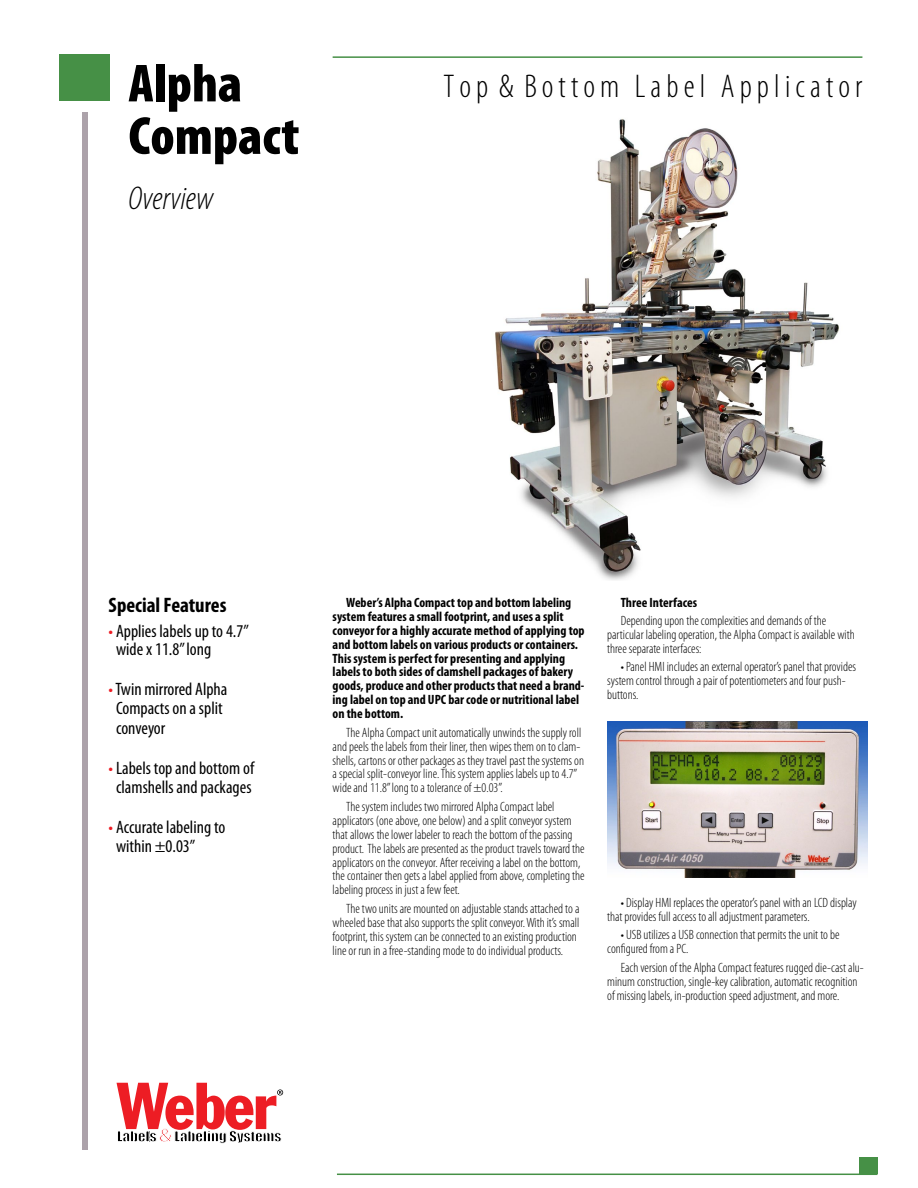
<style>
.page{position:relative;width:918px;height:1188px;background:#fff}
.page>*{position:absolute;margin:0;border:0;box-sizing:border-box;transform-origin:0 0}
.t1{font:900 condensed 54px/52.5px "Myriad Pro";color:#000}
.t2{font:300 condensed 33px "Myriad Pro";color:#000}
.t3{font:italic 300 condensed 33px "Myriad Pro";color:#000}
.t4{font:700 condensed 21px "Myriad Pro";color:#000}
.t5{font:condensed 18px/19.5px "Myriad Pro";color:#000}
.t6{font:300 condensed 13.5px/14px "Myriad Pro";color:#000}
.t7{font:700 condensed 13.5px/14px "Myriad Pro";color:#000}
.s1{color:#ed1d24}
</style>
<div class="page">
<div style="left:59px;top:54px;width:51px;height:46px;background:#469046"></div>
<div style="left:82px;top:112px;width:6px;height:1038px;background:#aca2aa"></div>
<svg style="left:117px;top:1083px;width:166px;height:60px"></svg>
<hr style="left:333px;top:56px;width:529px;height:2px;background:#469046">
<hr style="left:337px;top:1174px;width:541px;height:1px;background:#469046">
<div style="left:860px;top:1158px;width:18px;height:16px;background:#469046"></div>
<img style="left:495px;top:119px;width:344px;height:461px">
<img style="left:607px;top:722px;width:260px;height:156px">
<h1 class="t1" style="left:129px;top:56px;width:172px">Alpha<br>Compact</h1>
<h2 class="t3" style="left:129px;top:181px;width:86px">Overview</h2>
<h2 class="t2" style="left:444px;top:69px;width:420px">T o p &amp; B o t t o m L a b e l A p p l i c a t o r</h2>
<h3 class="t4" style="left:109px;top:592px;width:119px">Special Features</h3>
<h3 class="t5" style="left:116px;top:622px;width:134px;line-height:18px;text-indent:-8px"><span class="s1">•</span> Applies labels up to 4.7” wide x 11.8” long</h3>
<h3 class="t5" style="left:116px;top:679px;width:113px;text-indent:-8px"><span class="s1">•</span> Twin mirrored Alpha<br>Compacts on a split conveyor</h3>
<h3 class="t5" style="left:109px;top:758px;width:147px;text-align:center"><span class="s1">•</span> Labels top and bottom of clamshells and packages</h3>
<h3 class="t5" style="left:116px;top:817px;width:111px;text-indent:-8px"><span class="s1">•</span> Accurate labeling to within ±0.03”</h3>
<p class="t7" style="left:333px;top:595px;width:254px;text-indent:14px">Weber’s Alpha Compact top and bottom labeling system features a small footprint, and uses a split conveyor for a highly accurate method of applying top and bottom labels on various products or containers.<br>This system is perfect for presenting and applying labels to both sides of clamshell packages of bakery goods, produce and other products that need a brand&shy;ing label on top and UPC bar code or nutritional label on the bottom.</p>
<p class="t6" style="left:333px;top:726px;width:253px;text-indent:14px">The Alpha Compact unit automatically unwinds the supply roll and peels the labels from their liner, then wipes them on to clam&shy;shells, cartons or other packages as they travel past the systems on a special split-conveyor line. This system applies labels up to 4.7” wide and 11.8” long to a tolerance of ±0.03”.</p>
<p class="t6" style="left:333px;top:800px;width:254px;text-indent:14px">The system includes two mirrored Alpha Compact label applicators (one above, one below) and a split conveyor system that allows the lower labeler to reach the bottom of the passing product. The labels are presented as the product travels toward the applicators on the conveyor. After receiving a label on the bottom, the container then gets a label applied from above, completing the labeling process in just a few feet.</p>
<p class="t6" style="left:333px;top:902px;width:248px;text-indent:14px">The two units are mounted on adjustable stands attached to a wheeled base that also supports the split conveyor. With it’s small footprint, this system can be connected to an existing production line or run in a free-standing mode to do individual products.</p>
<p class="t7" style="left:621px;top:595px;width:78px">Three Interfaces</p>
<p class="t6" style="left:607px;top:614px;width:249px;text-indent:14px">Depending upon the complexities and demands of the particular labeling operation, the Alpha Compact is available with three separate interfaces:</p>
<p class="t6" style="left:607px;top:660px;width:250px;text-indent:14px">• Panel HMI includes an external operator’s panel that provides system control through a pair of potentiometers and four push&shy;buttons.</p>
<p class="t6" style="left:607px;top:896px;width:251px;text-indent:14px">• Display HMI replaces the operator’s panel with an LCD display that provides full access to all adjustment parameters.</p>
<p class="t6" style="left:607px;top:928px;width:234px;text-indent:14px">• USB utilizes a USB connection that permits the unit to be configured from a PC.</p>
<p class="t6" style="left:607px;top:961px;width:258px;text-indent:14px">Each version of the Alpha Compact features rugged die-cast alu&shy;minum construction, single-key calibration, automatic recognition of missing labels, in-production speed adjustment, and more.</p>
</div>
